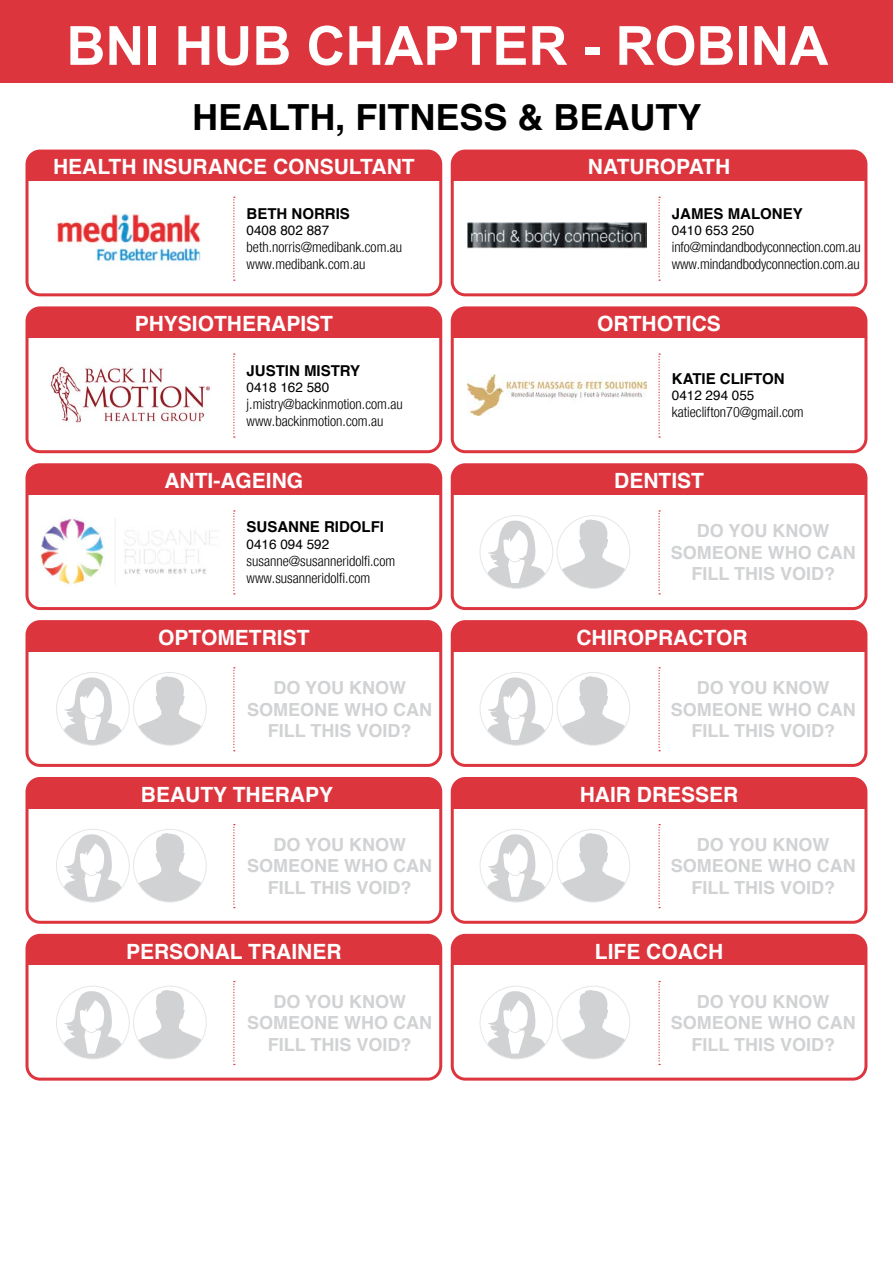
<style>
.page{position:relative;width:893px;height:1263px;background:#fff}
.page>*{position:absolute;margin:0;border:0;box-sizing:border-box;transform-origin:0 0}
.t1{font:700 54px "Arial";color:#fff}
.t2{font:700 36px "Helvetica";color:#000}
.Specialty{font:700 21px "Helvetica";color:#fff}
.VOID{font:700 18px/21.6px "Helvetica";color:#d1d2d4;text-align:center}
.Name{font:700 15px "Helvetica";color:#000}
.Contact_Details_Cond{font:300 condensed 14.25px "Helvetica Neue";color:#000}
.Contact_Details{font:13.5px "Helvetica";color:#000}
</style>
<div class="page">
<div style="left:0;top:0;width:893px;height:83px;background:#dd353e"></div>
<div style="left:27px;top:778px;width:414px;height:30px;background:#dd353e"></div>
<svg style="left:233px;top:824px;width:2px;height:84px"></svg>
<div style="left:26px;top:777px;width:416px;height:147px;border:3px solid #dd353e;border-radius:13px"></div>
<div style="left:452px;top:778px;width:414px;height:30px;background:#dd353e"></div>
<svg style="left:658px;top:824px;width:2px;height:84px"></svg>
<div style="left:451px;top:777px;width:416px;height:147px;border:3px solid #dd353e;border-radius:13px"></div>
<div style="left:27px;top:622px;width:414px;height:30px;background:#dd353e"></div>
<svg style="left:233px;top:667px;width:2px;height:84px"></svg>
<div style="left:26px;top:620px;width:416px;height:147px;border:3px solid #dd353e;border-radius:13px"></div>
<div style="left:452px;top:622px;width:414px;height:30px;background:#dd353e"></div>
<svg style="left:658px;top:667px;width:2px;height:84px"></svg>
<div style="left:451px;top:620px;width:416px;height:147px;border:3px solid #dd353e;border-radius:13px"></div>
<div style="left:27px;top:465px;width:414px;height:30px;background:#dd353e"></div>
<svg style="left:233px;top:510px;width:2px;height:84px"></svg>
<div style="left:26px;top:463px;width:416px;height:147px;border:3px solid #dd353e;border-radius:13px"></div>
<div style="left:452px;top:465px;width:414px;height:30px;background:#dd353e"></div>
<svg style="left:658px;top:510px;width:2px;height:84px"></svg>
<div style="left:451px;top:463px;width:416px;height:147px;border:3px solid #dd353e;border-radius:13px"></div>
<div style="left:27px;top:308px;width:414px;height:30px;background:#dd353e"></div>
<svg style="left:233px;top:353px;width:2px;height:85px"></svg>
<div style="left:26px;top:306px;width:416px;height:147px;border:3px solid #dd353e;border-radius:13px"></div>
<div style="left:452px;top:308px;width:414px;height:30px;background:#dd353e"></div>
<svg style="left:658px;top:353px;width:2px;height:85px"></svg>
<div style="left:451px;top:306px;width:416px;height:147px;border:3px solid #dd353e;border-radius:13px"></div>
<div style="left:27px;top:151px;width:414px;height:30px;background:#dd353e"></div>
<svg style="left:233px;top:197px;width:2px;height:84px"></svg>
<div style="left:26px;top:150px;width:416px;height:146px;border:3px solid #dd353e;border-radius:13px"></div>
<div style="left:452px;top:151px;width:414px;height:30px;background:#dd353e"></div>
<svg style="left:658px;top:197px;width:2px;height:84px"></svg>
<div style="left:451px;top:150px;width:416px;height:146px;border:3px solid #dd353e;border-radius:13px"></div>
<div style="left:27px;top:935px;width:414px;height:30px;background:#dd353e"></div>
<svg style="left:233px;top:981px;width:2px;height:84px"></svg>
<div style="left:26px;top:934px;width:416px;height:146px;border:3px solid #dd353e;border-radius:13px"></div>
<div style="left:452px;top:935px;width:414px;height:30px;background:#dd353e"></div>
<svg style="left:658px;top:981px;width:2px;height:84px"></svg>
<div style="left:451px;top:934px;width:416px;height:146px;border:3px solid #dd353e;border-radius:13px"></div>
<svg style="left:135px;top:676px;width:70px;height:68px"></svg>
<div style="left:133px;top:672px;width:74px;height:74px;border:1px solid #e5e7e8;border-radius:50%"></div>
<svg style="left:61px;top:677px;width:63px;height:63px"></svg>
<svg style="left:74px;top:740px;width:38px;height:4px"></svg>
<div style="left:56px;top:672px;width:74px;height:74px;border:1px solid #e5e7e8;border-radius:50%"></div>
<svg style="left:559px;top:676px;width:70px;height:68px"></svg>
<div style="left:557px;top:672px;width:73px;height:74px;border:1px solid #e5e7e8;border-radius:50%"></div>
<svg style="left:485px;top:677px;width:63px;height:63px"></svg>
<svg style="left:497px;top:740px;width:38px;height:4px"></svg>
<div style="left:480px;top:672px;width:73px;height:74px;border:1px solid #e5e7e8;border-radius:50%"></div>
<svg style="left:135px;top:833px;width:70px;height:69px"></svg>
<div style="left:133px;top:829px;width:74px;height:73px;border:1px solid #e5e7e8;border-radius:50%"></div>
<svg style="left:61px;top:834px;width:63px;height:63px"></svg>
<svg style="left:74px;top:897px;width:38px;height:5px"></svg>
<div style="left:56px;top:829px;width:74px;height:73px;border:1px solid #e5e7e8;border-radius:50%"></div>
<svg style="left:135px;top:990px;width:70px;height:69px"></svg>
<div style="left:133px;top:986px;width:74px;height:73px;border:1px solid #e5e7e8;border-radius:50%"></div>
<svg style="left:61px;top:990px;width:63px;height:64px"></svg>
<svg style="left:74px;top:1054px;width:37px;height:5px"></svg>
<div style="left:56px;top:986px;width:74px;height:73px;border:1px solid #e5e7e8;border-radius:50%"></div>
<svg style="left:559px;top:833px;width:70px;height:69px"></svg>
<div style="left:557px;top:829px;width:73px;height:73px;border:1px solid #e5e7e8;border-radius:50%"></div>
<svg style="left:485px;top:834px;width:63px;height:63px"></svg>
<svg style="left:498px;top:897px;width:37px;height:5px"></svg>
<div style="left:480px;top:829px;width:73px;height:73px;border:1px solid #e5e7e8;border-radius:50%"></div>
<svg style="left:559px;top:990px;width:70px;height:69px"></svg>
<div style="left:557px;top:986px;width:73px;height:73px;border:1px solid #e5e7e8;border-radius:50%"></div>
<svg style="left:485px;top:990px;width:63px;height:64px"></svg>
<svg style="left:498px;top:1054px;width:37px;height:5px"></svg>
<div style="left:480px;top:986px;width:73px;height:73px;border:1px solid #e5e7e8;border-radius:50%"></div>
<img style="left:56px;top:213px;width:145px;height:53px">
<img style="left:467px;top:223px;width:180px;height:26px">
<img style="left:50px;top:365px;width:160px;height:62px">
<img style="left:467px;top:374px;width:180px;height:42px">
<svg style="left:559px;top:519px;width:70px;height:68px"></svg>
<div style="left:557px;top:515px;width:73px;height:74px;border:1px solid #e5e7e8;border-radius:50%"></div>
<svg style="left:485px;top:520px;width:63px;height:63px"></svg>
<svg style="left:497px;top:583px;width:39px;height:4px"></svg>
<div style="left:480px;top:515px;width:73px;height:74px;border:1px solid #e5e7e8;border-radius:50%"></div>
<img style="left:41px;top:518px;width:178px;height:67px">
<h1 class="t1" style="left:66px;top:10px;width:763px">BNI HUB CHAPTER - ROBINA</h1>
<h2 class="t2" style="left:192px;top:88px;width:511px">HEALTH, FITNESS &amp; BEAUTY</h2>
<p class="Specialty" style="left:53px;top:150px;width:363px">HEALTH INSURANCE CONSULTANT</p>
<p class="Name" style="left:247px;top:201px;width:105px">BETH NORRIS</p>
<p class="Contact_Details" style="left:247px;top:220px;width:84px">0408 802 887</p>
<p class="Contact_Details_Cond" style="left:247px;top:239px;width:157px">beth.norris@medibank.com.au</p>
<p class="Contact_Details_Cond" style="left:247px;top:256px;width:120px">www.medibank.com.au</p>
<p class="Specialty" style="left:135px;top:307px;width:200px">PHYSIOTHERAPIST</p>
<p class="Name" style="left:247px;top:358px;width:115px">JUSTIN MISTRY</p>
<p class="Contact_Details" style="left:247px;top:377px;width:84px">0418 162 580</p>
<p class="Contact_Details_Cond" style="left:247px;top:396px;width:158px">j.mistry@backinmotion.com.au</p>
<p class="Contact_Details_Cond" style="left:247px;top:413px;width:138px">www.backinmotion.com.au</p>
<p class="Specialty" style="left:164px;top:464px;width:140px">ANTI-AGEING</p>
<p class="Name" style="left:247px;top:515px;width:139px">SUSANNE RIDOLFI</p>
<p class="Contact_Details" style="left:247px;top:533px;width:84px">0416 094 592</p>
<p class="Contact_Details_Cond" style="left:247px;top:552px;width:150px">susanne@susanneridolfi.com</p>
<p class="Contact_Details_Cond" style="left:247px;top:570px;width:125px">www.susanneridolfi.com</p>
<p class="Specialty" style="left:158px;top:620px;width:153px">OPTOMETRIST</p>
<p class="VOID" style="left:247px;top:677px;width:187px">DO YOU KNOW<br>SOMEONE WHO CAN<br>FILL THIS VOID?</p>
<p class="Specialty" style="left:141px;top:777px;width:194px">BEAUTY THERAPY</p>
<p class="VOID" style="left:247px;top:834px;width:187px">DO YOU KNOW<br>SOMEONE WHO CAN<br>FILL THIS VOID?</p>
<p class="Specialty" style="left:126px;top:934px;width:217px">PERSONAL TRAINER</p>
<p class="VOID" style="left:247px;top:991px;width:187px">DO YOU KNOW<br>SOMEONE WHO CAN<br>FILL THIS VOID?</p>
<p class="Specialty" style="left:588px;top:150px;width:144px">NATUROPATH</p>
<p class="Name" style="left:672px;top:201px;width:132px">JAMES MALONEY</p>
<p class="Contact_Details" style="left:672px;top:220px;width:84px">0410 653 250</p>
<p class="Contact_Details_Cond" style="left:672px;top:239px;width:190px">info@mindandbodyconnection.com.au</p>
<p class="Contact_Details_Cond" style="left:672px;top:256px;width:189px">www.mindandbodyconnection.com.au</p>
<p class="Specialty" style="left:597px;top:307px;width:125px">ORTHOTICS</p>
<p class="Name" style="left:672px;top:367px;width:114px">KATIE CLIFTON</p>
<p class="Contact_Details" style="left:672px;top:385px;width:84px">0412 294 055</p>
<p class="Contact_Details_Cond" style="left:672px;top:404px;width:133px">katieclifton70@gmail.com</p>
<p class="Specialty" style="left:614px;top:464px;width:91px">DENTIST</p>
<p class="VOID" style="left:671px;top:520px;width:187px">DO YOU KNOW<br>SOMEONE WHO CAN<br>FILL THIS VOID?</p>
<p class="Specialty" style="left:576px;top:620px;width:173px">CHIROPRACTOR</p>
<p class="VOID" style="left:671px;top:677px;width:187px">DO YOU KNOW<br>SOMEONE WHO CAN<br>FILL THIS VOID?</p>
<p class="Specialty" style="left:580px;top:777px;width:160px">HAIR DRESSER</p>
<p class="VOID" style="left:671px;top:834px;width:187px">DO YOU KNOW<br>SOMEONE WHO CAN<br>FILL THIS VOID?</p>
<p class="Specialty" style="left:595px;top:934px;width:130px">LIFE COACH</p>
<p class="VOID" style="left:671px;top:991px;width:187px">DO YOU KNOW<br>SOMEONE WHO CAN<br>FILL THIS VOID?</p>
</div>
